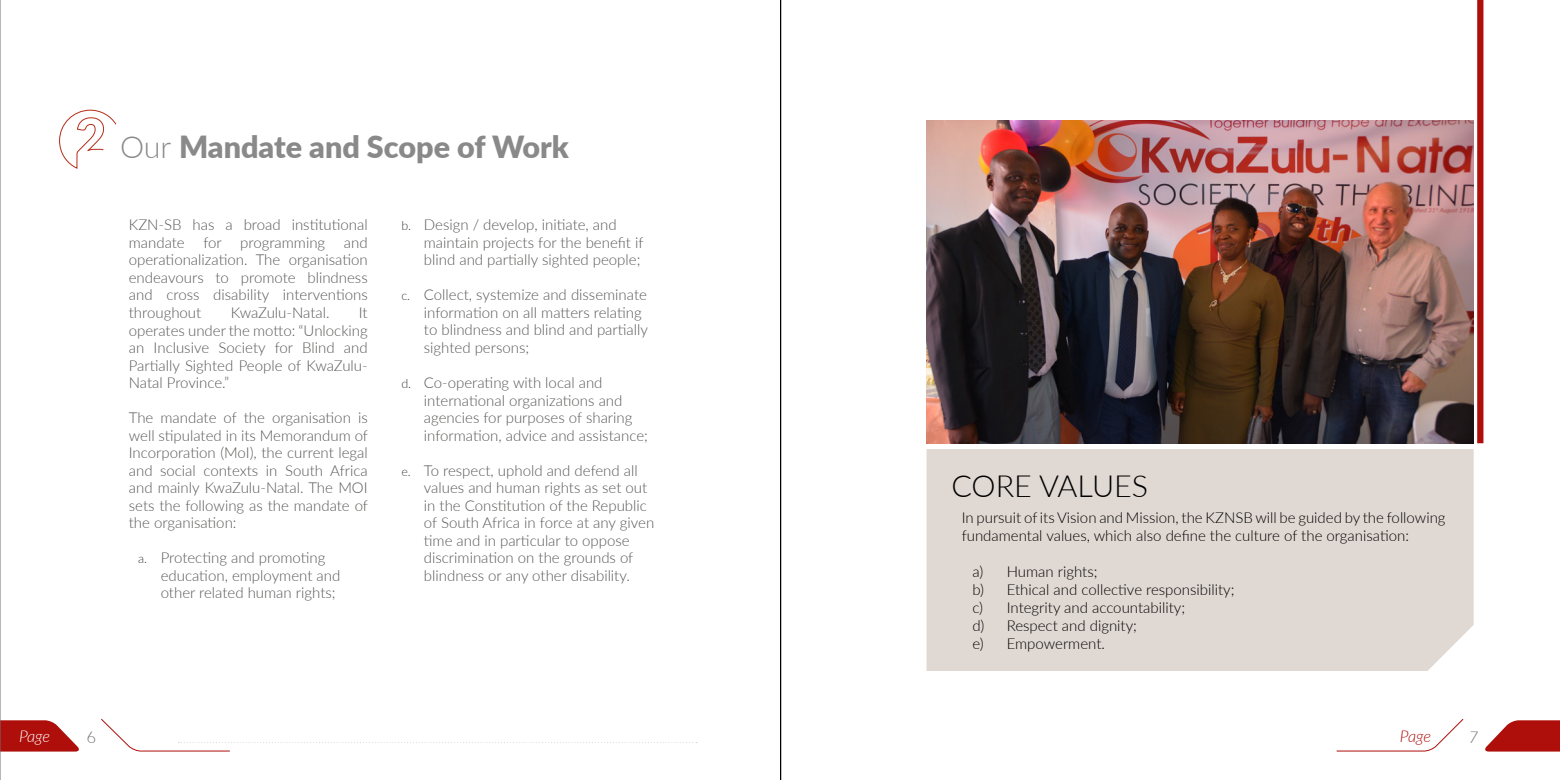
<style>
.page{position:relative;width:1560px;height:780px;background:#fff}
.page>*{position:absolute;margin:0;border:0;box-sizing:border-box;transform-origin:0 0}
.t1{font:900 30.5px "Lato";color:#8a8989}
.t2{font:300 30.5px "Lato";color:#000}
.t3{font:italic 300 16.25px "Lato";color:#fff}
.t4{font:italic 300 16.25px "Lato";color:#ae0f0a}
.t5{font:300 16.25px "Lato";color:#706f6f}
.t6{font:italic 300 16.25px "Lato";color:#706f6f}
.t7{font:300 15px/17.5px "Lato";color:#575756}
.t8{font:300 15px/18px "Lato";color:#000}
.s1{font-weight:300}
.s2{font-size:12.5px;color:#3c3c3b}
</style>
<div class="page">
<svg style="left:1px;top:720px;width:78px;height:31px"></svg>
<svg style="left:1336px;top:718px;width:127px;height:33px"></svg>
<svg style="left:1485px;top:720px;width:74px;height:31px"></svg>
<hr style="left:0;top:0;width:1px;height:780px;background:#706f6f">
<div style="left:926px;top:449px;width:547px;height:222px;background:#e0d8d3"></div>
<svg style="left:101px;top:718px;width:596px;height:33px"></svg>
<img style="left:926px;top:121px;width:547px;height:322px">
<svg style="left:1477px;top:0;width:6px;height:443px;fill:#ae0f0a"></svg>
<svg style="left:59px;top:109px;width:58px;height:60px"></svg>
<hr style="left:780px;top:0;width:1px;height:780px;background:#000">
<h1 class="t1" style="left:120px;top:124px;width:450px"><span class="s1">Our</span> Mandate and Scope of Work</h1>
<p class="t7" style="left:129px;top:216px;width:240px;text-align:justify">KZN-SB has a broad institutional mandate for programming and operationalization. The organisation endeavours to promote blindness and cross disability interventions throughout</p>
<p class="t7" style="left:231px;top:303px;width:100px">KwaZulu-Natal.</p>
<p class="t7" style="left:129px;top:303px;width:240px;text-align:justify;text-indent:230px">It operates under the motto: “Unlocking an Inclusive Society for Blind and Partially Sighted People of KwaZulu-Natal Province.”</p>
<p class="t7" style="left:129px;top:408px;width:241px;text-align:justify">The mandate of the organisation is well stipulated in its Memorandum of Incorporation (MoI), the current legal and social contexts in South Africa and mainly KwaZulu-Natal. The MOI sets the following as the mandate of the organisation:</p>
<p class="t7" style="left:161px;top:548px;width:181px;text-indent:-22px"><span class="s2">a.</span> Protecting and promoting education, employment and other related human rights;</p>
<p class="t7" style="left:424px;top:216px;width:221px;text-indent:-22px"><span class="s2">b.</span> Design / develop, initiate, and maintain projects for the benefit if blind and partially sighted people;</p>
<p class="t7" style="left:424px;top:286px;width:225px;text-indent:-22px"><span class="s2">c.</span> Collect, systemize and disseminate information on all matters relating to blindness and blind and partially sighted persons;</p>
<p class="t7" style="left:424px;top:373px;width:225px;text-indent:-22px"><span class="s2">d.</span> Co-operating with local and international organizations and agencies for purposes of sharing information, advice and assistance;</p>
<p class="t7" style="left:424px;top:461px;width:232px;text-indent:-22px"><span class="s2">e.</span> To respect, uphold and defend all values and human rights as set out in the Constitution of the Republic of South Africa in force at any given time and in particular to oppose discrimination on the grounds of blindness or any other disability.</p>
<h1 class="t2" style="left:951px;top:465px;width:198px">CORE VALUES</h1>
<p class="t8" style="left:961px;top:508px;width:485px">In pursuit of its Vision and Mission, the KZNSB will be guided by the following fundamental values, which also define the culture of the organisation:</p>
<p class="t8" style="left:972px;top:562px;width:264px">a) Human rights;<br>b) Ethical and collective responsibility; c) Integrity and accountability;<br>d) Respect and dignity;<br>e) Empowerment.</p>
<p class="t3" style="left:19px;top:724px;width:33px">Page</p>
<p class="t5" style="left:87px;top:725px;width:14px">6</p>
<p class="t4" style="left:1399px;top:724px;width:33px">Page</p>
<p class="t6" style="left:1468px;top:725px;width:11px">7</p>
</div>
